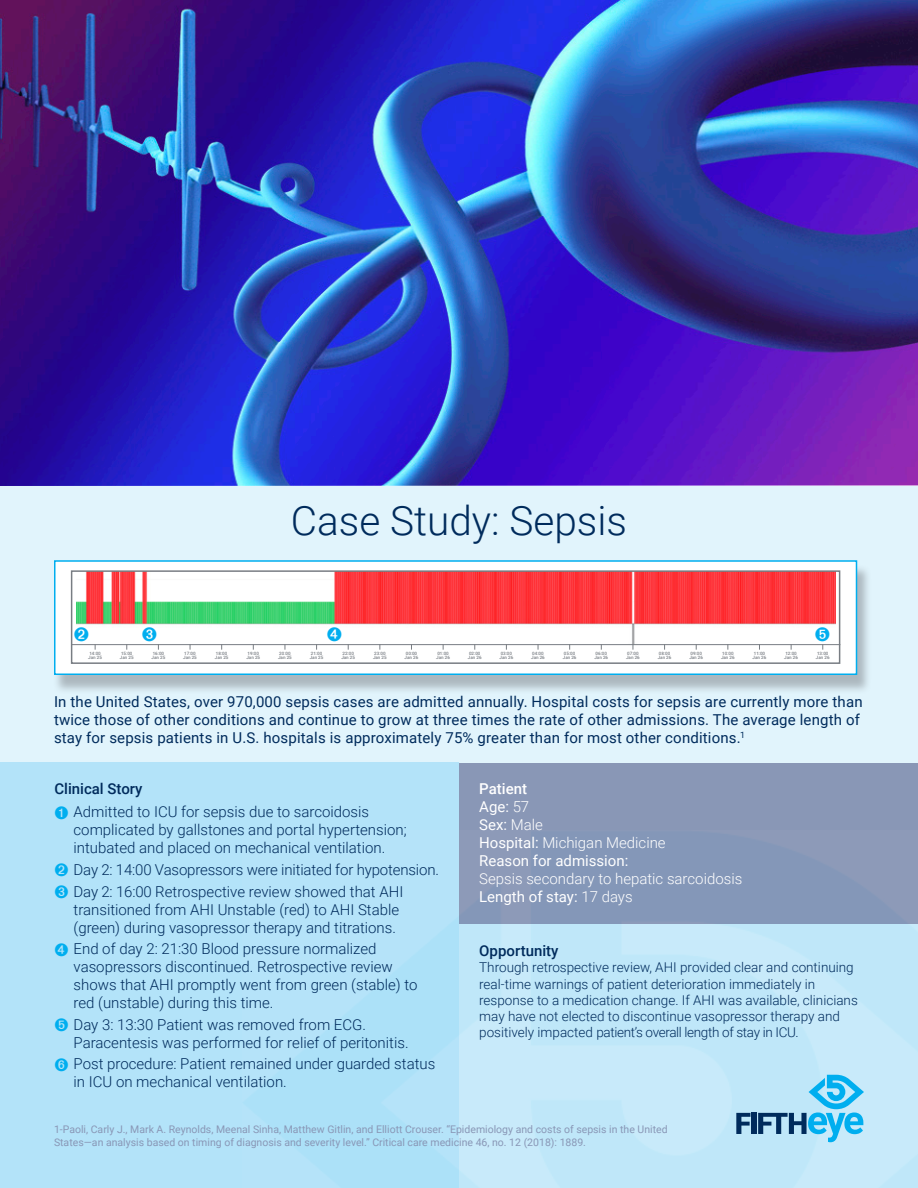
<style>
.page{position:relative;width:918px;height:1188px;background:#fff}
.page>*{position:absolute;margin:0;border:0;box-sizing:border-box;transform-origin:0 0}
.t1{font:300 40.5px "Roboto";color:#002b5c}
.t2{font:300 15px/18px "Roboto";color:#002b5c}
.t3{font:15px/18px "Roboto";letter-spacing:.01em;color:#002b5c}
.t4{font:300 15px "Roboto";color:#fff}
.t5{font:15px "Roboto";color:#fff}
.t6{font:500 15px "Roboto";color:#002b5c}
.t7{font:500 15px "Roboto";color:#fff}
.t8{font:300 13.5px/16.2px "Roboto";color:#002b5c}
.t9{font:10.5px/12.6px "Roboto";color:#8997b6}
.t10{font:500 4.5px "Roboto";color:#787d83}
.s1{color:#00aeef}
.s2{font-weight:300}
.s3{font-weight:400}
</style>
<div class="page">
<div style="left:0;top:486px;width:918px;height:277px;background:#e1f4fc"></div>
<div style="left:459px;top:763px;width:459px;height:162px;background:#8997b6"></div>
<div style="left:0;top:763px;width:459px;height:425px;background:#b3e3f9"></div>
<img style="left:459px;top:924px;width:459px;height:264px">
<svg style="left:736px;top:1113px;width:14px;height:21px"></svg>
<div style="left:752px;top:1113px;width:5px;height:21px;background:#002b5c"></div>
<svg style="left:758px;top:1075px;width:106px;height:67px;background:#85cbea"></svg>
<div style="left:53px;top:564px;width:819px;height:130px;background:#787d83;opacity:.5"></div>
<div style="left:54px;top:560px;width:803px;height:115px;background:#fff;border:2px solid #00aeef"></div>
<img style="left:76px;top:573px;width:759px;height:77px">
<div style="left:71px;top:570px;width:769px;height:94px;border:2px solid #787d83"></div>
<hr style="left:71px;top:644px;width:769px;height:1px;background:#787d83">
<img style="left:0;top:0;width:918px;height:486px">
<svg style="left:76px;top:627px;width:13px;height:14px"></svg>
<svg style="left:143px;top:627px;width:16px;height:23px"></svg>
<svg style="left:327px;top:627px;width:14px;height:14px"></svg>
<svg style="left:816px;top:627px;width:14px;height:23px"></svg>
<p class="t1" style="left:291px;top:492px;width:337px">Case Study: Sepsis</p>
<p class="t10" style="left:89px;top:650px;width:13px">14:00</p>
<p class="t10" style="left:88px;top:654px;width:15px">Jan 25</p>
<p class="t10" style="left:121px;top:650px;width:13px">15:00</p>
<p class="t10" style="left:120px;top:654px;width:15px">Jan 25</p>
<p class="t10" style="left:153px;top:650px;width:13px">16:00</p>
<p class="t10" style="left:152px;top:654px;width:15px">Jan 25</p>
<p class="t10" style="left:184px;top:650px;width:13px">17:00</p>
<p class="t10" style="left:183px;top:654px;width:15px">Jan 25</p>
<p class="t10" style="left:216px;top:650px;width:13px">18:00</p>
<p class="t10" style="left:215px;top:654px;width:15px">Jan 25</p>
<p class="t10" style="left:248px;top:650px;width:13px">19:00</p>
<p class="t10" style="left:246px;top:654px;width:15px">Jan 25</p>
<p class="t10" style="left:279px;top:650px;width:13px">20:00</p>
<p class="t10" style="left:278px;top:654px;width:15px">Jan 25</p>
<p class="t10" style="left:311px;top:650px;width:13px">21:00</p>
<p class="t10" style="left:310px;top:654px;width:15px">Jan 25</p>
<p class="t10" style="left:343px;top:650px;width:13px">22:00</p>
<p class="t10" style="left:341px;top:654px;width:15px">Jan 25</p>
<p class="t10" style="left:374px;top:650px;width:13px">23:00</p>
<p class="t10" style="left:373px;top:654px;width:15px">Jan 25</p>
<p class="t10" style="left:406px;top:650px;width:13px">00:00</p>
<p class="t10" style="left:405px;top:654px;width:15px">Jan 26</p>
<p class="t10" style="left:437px;top:650px;width:13px">01:00</p>
<p class="t10" style="left:436px;top:654px;width:15px">Jan 26</p>
<p class="t10" style="left:469px;top:650px;width:13px">02:00</p>
<p class="t10" style="left:468px;top:654px;width:15px">Jan 26</p>
<p class="t10" style="left:501px;top:650px;width:13px">03:00</p>
<p class="t10" style="left:500px;top:654px;width:15px">Jan 26</p>
<p class="t10" style="left:532px;top:650px;width:13px">04:00</p>
<p class="t10" style="left:531px;top:654px;width:15px">Jan 26</p>
<p class="t10" style="left:564px;top:650px;width:13px">05:00</p>
<p class="t10" style="left:563px;top:654px;width:15px">Jan 26</p>
<p class="t10" style="left:596px;top:650px;width:13px">06:00</p>
<p class="t10" style="left:594px;top:654px;width:15px">Jan 26</p>
<p class="t10" style="left:627px;top:650px;width:13px">07:00</p>
<p class="t10" style="left:626px;top:654px;width:15px">Jan 26</p>
<p class="t10" style="left:659px;top:650px;width:13px">08:00</p>
<p class="t10" style="left:658px;top:654px;width:15px">Jan 26</p>
<p class="t10" style="left:691px;top:650px;width:13px">09:00</p>
<p class="t10" style="left:689px;top:654px;width:15px">Jan 26</p>
<p class="t10" style="left:722px;top:650px;width:13px">10:00</p>
<p class="t10" style="left:721px;top:654px;width:15px">Jan 26</p>
<p class="t10" style="left:754px;top:650px;width:13px">11:00</p>
<p class="t10" style="left:753px;top:654px;width:15px">Jan 26</p>
<p class="t10" style="left:785px;top:650px;width:13px">12:00</p>
<p class="t10" style="left:784px;top:654px;width:15px">Jan 26</p>
<p class="t10" style="left:817px;top:650px;width:13px">13:00</p>
<p class="t10" style="left:816px;top:654px;width:15px">Jan 26</p>
<p class="t3" style="left:54px;top:692px;width:810px">In the United States, over 970,000 sepsis cases are admitted annually. Hospital costs for sepsis are currently more than twice those of other conditions and continue to grow at three times the rate of other admissions. The average length of stay for sepsis patients in U.S. hospitals is approximately 75% greater than for most other conditions.<sup>1</sup></p>
<p class="t6" style="left:54px;top:778px;width:90px">Clinical Story</p>
<p class="t2" style="left:74px;top:802px;width:335px;text-indent:-19px"><span class="s1">➊</span> Admitted to ICU for sepsis due to sarcoidosis complicated by gallstones and portal hypertension; intubated and placed on mechanical ventilation.</p>
<p class="t2" style="left:54px;top:860px;width:386px"><span class="s1">➋</span> Day 2: 14:00 Vasopressors were initiated for hypotension.</p>
<p class="t2" style="left:74px;top:882px;width:331px;text-indent:-19px"><span class="s1">➌</span> Day 2: 16:00 Retrospective review showed that AHI transitioned from AHI Unstable (red) to AHI Stable (green) during vasopressor therapy and titrations.</p>
<p class="t2" style="left:74px;top:939px;width:345px;text-indent:-19px"><span class="s1">➍</span> End of day 2: 21:30 Blood pressure normalized vasopressors discontinued. Retrospective review shows that AHI promptly went from green (stable) to red (unstable) during this time.</p>
<p class="t2" style="left:74px;top:1015px;width:337px;text-indent:-19px"><span class="s1">➎</span> Day 3: 13:30 Patient was removed from ECG.<br>Paracentesis was performed for relief of peritonitis.</p>
<p class="t2" style="left:74px;top:1054px;width:363px;text-indent:-19px"><span class="s1">➏</span> Post procedure: Patient remained under guarded status in ICU on mechanical ventilation.</p>
<p class="t7" style="left:479px;top:778px;width:49px">Patient</p>
<p class="t5" style="left:479px;top:796px;width:52px">Age: <span class="s2">57</span></p>
<p class="t5" style="left:479px;top:814px;width:65px">Sex: <span class="s2">Male</span></p>
<p class="t4" style="left:479px;top:832px;width:188px"><span class="s3">Hospital:</span> Michigan Medicine</p>
<p class="t5" style="left:479px;top:850px;width:151px">Reason for admission:</p>
<p class="t4" style="left:479px;top:868px;width:265px">Sepsis secondary to hepatic sarcoidosis</p>
<p class="t5" style="left:479px;top:886px;width:155px">Length of stay: <span class="s2">17 days</span></p>
<p class="t6" style="left:479px;top:940px;width:81px">Opportunity</p>
<p class="t8" style="left:479px;top:959px;width:380px">Through retrospective review, AHI provided clear and continuing real-time warnings of patient deterioration immediately in response to a medication change. If AHI was available, clinicians may have not elected to discontinue vasopressor therapy and positively impacted patient’s overall length of stay in ICU.</p>
<p class="t9" style="left:54px;top:1123px;width:615px">1-Paoli, Carly J., Mark A. Reynolds, Meenal Sinha, Matthew Gitlin, and Elliott Crouser. “Epidemiology and costs of sepsis in the United<br>States—an analysis based on timing of diagnosis and severity level.” Critical care medicine 46, no. 12 (2018): 1889.</p>
</div>
